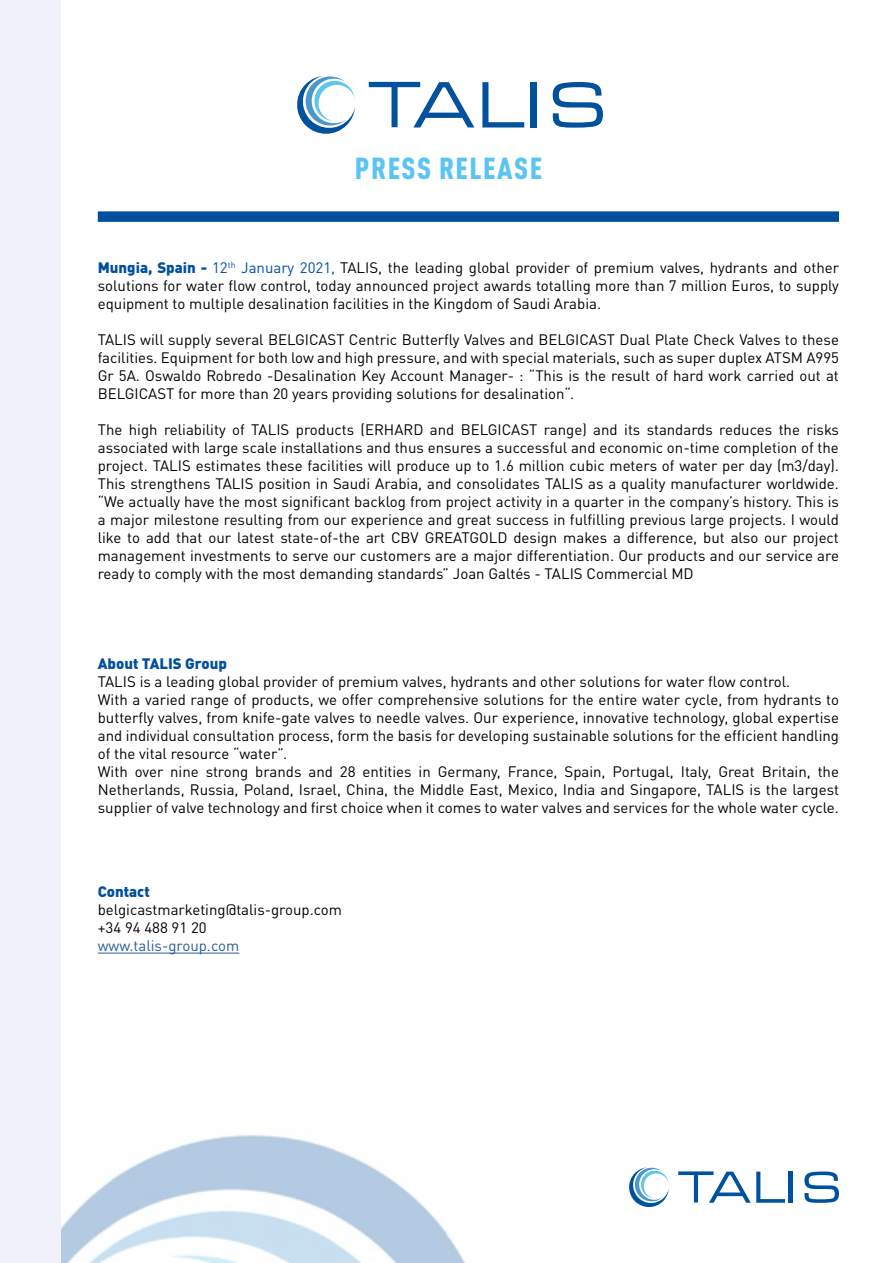
<style>
.page{position:relative;width:893px;height:1263px;background:#fff}
.page>*{position:absolute;margin:0;border:0;box-sizing:border-box;transform-origin:0 0}
.t1{font:900 condensed 30px "DIN Pro";letter-spacing:.05em;color:#5bc5f2}
.t2{font:15px/18px "DIN Pro";color:#000;text-align:justify}
.t3{font:900 15px "DIN Pro";color:#004f9f}
.t4{font:15px "DIN Pro";color:#275b9b}
.s1{font-weight:900;color:#004f9f}
.s2{color:#004f9f}
</style>
<div class="page">
<hr style="left:98px;top:953px;width:141px;height:1px;background:#275b9b">
<img style="left:60px;top:1123px;width:729px;height:140px">
<svg style="left:297px;top:76px;width:58px;height:58px"></svg>
<svg style="left:369px;top:82px;width:105px;height:45px"></svg>
<svg style="left:482px;top:82px;width:42px;height:45px"></svg>
<div style="left:530px;top:82px;width:6px;height:45px;background:#00519e"></div>
<svg style="left:553px;top:82px;width:50px;height:46px"></svg>
<div style="left:98px;top:211px;width:741px;height:11px;background:#004f9f"></div>
<div style="left:0;top:0;width:60px;height:1263px;background:#f0f1fa"></div>
<svg style="left:627px;top:1167px;width:42px;height:42px"></svg>
<svg style="left:678px;top:1171px;width:107px;height:32px"></svg>
<hr style="left:789px;top:1171px;width:4px;height:32px;background:#00519e">
<svg style="left:804px;top:1171px;width:35px;height:32px"></svg>
<h1 class="t1" style="left:355px;top:150px;width:189px">PRESS RELEASE</h1>
<p class="t2" style="left:98px;top:257px;width:743px"><span class="s1">Mungia, Spain -</span> <span class="s2">12</span><sup>th</sup> <span class="s2">January 2021,</span> TALIS, the leading global provider of premium valves, hydrants and other solutions for water flow control, today announced project awards totalling more than 7 million Euros, to supply equipment to multiple desalination facilities in the Kingdom of Saudi Arabia.</p>
<p class="t2" style="left:98px;top:329px;width:743px">TALIS will supply several BELGICAST Centric Butterfly Valves and BELGICAST Dual Plate Check Valves to these facilities. Equipment for both low and high pressure, and with special materials, such as super duplex ATSM A995<br>Gr 5A. Oswaldo Robredo -Desalination Key Account Manager- : “This is the result of hard work carried out at BELGICAST for more than 20 years providing solutions for desalination“.</p>
<p class="t2" style="left:98px;top:419px;width:743px">The high reliability of TALIS products (ERHARD and BELGICAST range) and its standards reduces the risks associated with large scale installations and thus ensures a successful and economic on-time completion of the project. TALIS estimates these facilities will produce up to 1.6 million cubic meters of water per day (m3/day).<br>This strengthens TALIS position in Saudi Arabia, and consolidates TALIS as a quality manufacturer worldwide. “We actually have the most significant backlog from project activity in a quarter in the company’s history. This is a major milestone resulting from our experience and great success in fulfilling previous large projects. I would like to add that our latest state-of-the art CBV GREATGOLD design makes a difference, but also our project management investments to serve our customers are a major differentiation. Our products and our service are ready to comply with the most demanding standards” Joan Galtés - TALIS Commercial MD</p>
<p class="t3" style="left:98px;top:653px;width:131px">About TALIS Group</p>
<p class="t2" style="left:98px;top:671px;width:743px;text-align:left">TALIS is a leading global provider of premium valves, hydrants and other solutions for water flow control.<br>With a varied range of products, we offer comprehensive solutions for the entire water cycle, from hydrants to butterfly valves, from knife-gate valves to needle valves. Our experience, innovative technology, global expertise and individual consultation process, form the basis for developing sustainable solutions for the efficient handling of the vital resource “water”.<br>With over nine strong brands and 28 entities in Germany, France, Spain, Portugal, Italy, Great Britain, the Netherlands, Russia, Poland, Israel, China, the Middle East, Mexico, India and Singapore, TALIS is the largest supplier of valve technology and first choice when it comes to water valves and services for the whole water cycle.</p>
<p class="t3" style="left:98px;top:881px;width:54px">Contact</p>
<p class="t2" style="left:98px;top:899px;width:246px">belgicastmarketing@talis-group.com +34 94 488 91 20</p>
<p class="t4" style="left:98px;top:935px;width:143px">www.talis-group.com</p>
</div>
